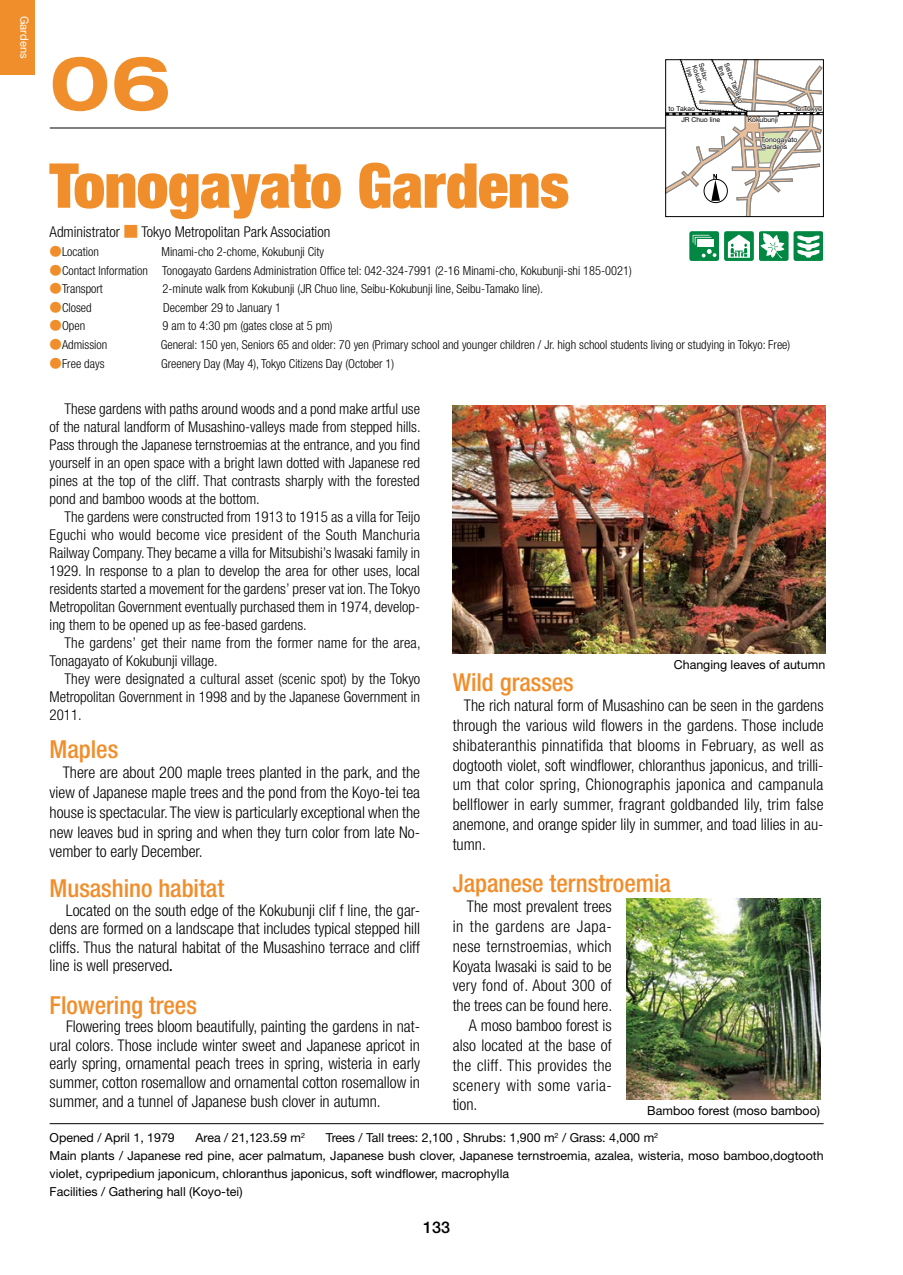
<style>
.page{position:relative;width:903px;height:1275px;background:#fff}
.page>*{position:absolute;margin:0;border:0;box-sizing:border-box;transform-origin:0 0}
.t1{font:700 expanded 74.38px "Helvetica Neue LT Std";color:#f18e2c}
.t2{font:900 condensed 61.95px "Helvetica Neue LT Std";color:#f18e2c}
.t3{font:500 condensed 24.85px "Helvetica Neue LT Std";color:#f18e2c}
.t4{font:300 condensed 16.1px/19.8px "Helvetica Neue LT Std";color:#000;text-align:justify}
.t5{font:300 condensed 16.1px "Helvetica Neue LT Std";letter-spacing:.02em;color:#000}
.t6{font:300 condensed 16.1px "Helvetica Neue LT Std";letter-spacing:.03em;color:#000}
.t7{font:500 16.1px "Helvetica Neue LT Std";color:#000}
.t8{font:300 condensed 14.88px/18px "Helvetica Neue LT Std";color:#000;text-align:justify}
.t9{font:300 condensed 12.42px "Helvetica Neue LT Std";color:#000}
.t10{font:12.42px/18px "Helvetica Neue LT Std";color:#000}
.t11{font:300 condensed 12.42px "Helvetica Neue LT Std";color:#040000}
.t12{font:11.2px "Helvetica Neue LT Std";color:#fff}
.t13{font:6.83px/6.8px "Helvetica Neue LT Std";color:#000}
.t14{font:6.83px/13.7px "Helvetica Neue LT Std";color:#000;scale:.93 1}
.s1{font-family:"Gothic BBB Pro";font-weight:500;font-stretch:normal;color:#f18e2c}
.s2{color:#040000}
.s3{font-weight:500;font-size:14.88px}
</style>
<div class="page">
<hr style="left:50px;top:128px;width:615px;height:1px;background:#000">
<hr style="left:50px;top:1123px;width:773px;height:1px;background:#000">
<img style="left:453px;top:406px;width:372px;height:247px">
<svg style="left:667px;top:61px;width:155px;height:154px"></svg>
<div style="left:665px;top:59px;width:159px;height:158px;border:1px solid #000"></div>
<img style="left:627px;top:898px;width:193px;height:201px">
<svg style="left:689px;top:231px;width:134px;height:30px"></svg>
<div style="left:0;top:0;width:35px;height:74px;background:#f18e2c"></div>
<p class="t12" style="left:31px;top:16px;width:44px;rotate:90deg">Gardens</p>
<h1 class="t1" style="left:50px;top:37px;width:123px">06</h1>
<h2 class="t2" style="left:50px;top:146px;width:521px">Tonogayato Gardens</h2>
<p class="t14" style="left:707px;top:61px;width:22px;rotate:72deg">Seibu&shy;line</p>
<p class="t14" style="left:730px;top:62px;width:46px;line-height:6.6px;rotate:69deg">Seibu-Tamako line</p>
<p class="t14" style="left:701px;top:63px;width:32px;rotate:72deg">Kokubunji</p>
<p class="t13" style="left:681px;top:103px;width:40px;line-height:11px;text-indent:-13px">to Takao<br>JR Chuo line</p>
<p class="t13" style="left:748px;top:116px;width:32px">Kokubunji</p>
<p class="t13" style="left:795px;top:105px;width:28px">to Tokyo</p>
<p class="t13" style="left:761px;top:136px;width:38px">Tonogayato<br>Gardens</p>
<p class="t8" style="left:50px;top:223px;width:282px">Administrator <span class="s1">■</span> Tokyo Metropolitan Park Association</p>
<p class="t11" style="left:50px;top:244px;width:51px"><span class="s1">●</span>Location</p>
<p class="t9" style="left:161px;top:244px;width:164px">Minami-cho 2-chome, Kokubunji City</p>
<p class="t9" style="left:50px;top:263px;width:584px"><span class="s1">●</span><span class="s2">Contact Information</span> Tonogayato Gardens Administration Office tel: 042-324-7991 (2-16 Minami-cho, Kokubunji-shi 185-0021)</p>
<p class="t11" style="left:50px;top:282px;width:55px"><span class="s1">●</span>Transport</p>
<p class="t9" style="left:162px;top:282px;width:382px">2-minute walk from Kokubunji (JR Chuo line, Seibu-Kokubunji line, Seibu-Tamako line).</p>
<p class="t11" style="left:50px;top:300px;width:44px"><span class="s1">●</span>Closed</p>
<p class="t9" style="left:163px;top:300px;width:119px">December 29 to January 1</p>
<p class="t11" style="left:50px;top:319px;width:37px"><span class="s1">●</span>Open</p>
<p class="t9" style="left:163px;top:319px;width:172px">9 am to 4:30 pm (gates close at 5 pm)</p>
<p class="t11" style="left:50px;top:337px;width:59px"><span class="s1">●</span>Admission</p>
<p class="t9" style="left:161px;top:337px;width:631px">General: 150 yen, Seniors 65 and older: 70 yen (Primary school and younger children / Jr. high school students living or studying in Tokyo: Free)</p>
<p class="t11" style="left:50px;top:356px;width:56px"><span class="s1">●</span>Free days</p>
<p class="t9" style="left:161px;top:356px;width:235px">Greenery Day (May 4), Tokyo Citizens Day (October 1)</p>
<p class="t8" style="left:50px;top:400px;width:372px;text-indent:15px">These gardens with paths around woods and a pond make artful use of the natural landform of Musashino-valleys made from stepped hills.<br>Pass through the Japanese ternstroemias at the entrance, and you find yourself in an open space with a bright lawn dotted with Japanese red pines at the top of the cliff. That contrasts sharply with the forested pond and bamboo woods at the bottom.</p>
<p class="t8" style="left:50px;top:507px;width:372px;text-indent:15px">The gardens were constructed from 1913 to 1915 as a villa for Teijo Eguchi who would become vice president of the South Manchuria Railway Company. They became a villa for Mitsubishi’s Iwasaki family in 1929. In response to a plan to develop the area for other uses, local residents started a movement for the gardens’ preser vat ion. The Tokyo Metropolitan Government eventually purchased them in 1974, develop&shy;ing them to be opened up as fee-based gardens.</p>
<p class="t8" style="left:50px;top:633px;width:372px;text-indent:15px">The gardens’ get their name from the former name for the area,<br>Tonagayato of Kokubunji village.</p>
<p class="t8" style="left:50px;top:669px;width:372px;text-indent:15px">They were designated a cultural asset (scenic spot) by the Tokyo Metropolitan Government in 1998 and by the Japanese Government in 2011.</p>
<h3 class="t3" style="left:50px;top:734px;width:70px">Maples</h3>
<p class="t4" style="left:50px;top:762px;width:372px;text-indent:13px">There are about 200 maple trees planted in the park, and the view of Japanese maple trees and the pond from the Koyo-tei tea house is spectacular. The view is particularly exceptional when the new leaves bud in spring and when they turn color from late No&shy;vember to early December.</p>
<h3 class="t3" style="left:50px;top:873px;width:176px">Musashino habitat</h3>
<p class="t4" style="left:50px;top:900px;width:372px;line-height:18.6px;text-indent:16px">Located on the south edge of the Kokubunji clif f line, the gar&shy;dens are formed on a landscape that includes typical stepped hill cliffs. Thus the natural habitat of the Musashino terrace and cliff line is well preserved<span class="s3">.</span></p>
<h3 class="t3" style="left:50px;top:990px;width:149px">Flowering trees</h3>
<p class="t4" style="left:50px;top:1017px;width:372px;line-height:18.6px;text-indent:16px">Flowering trees bloom beautifully, painting the gardens in nat&shy;ural colors. Those include winter sweet and Japanese apricot in early spring, ornamental peach trees in spring, wisteria in early summer, cotton rosemallow and ornamental cotton rosemallow in summer, and a tunnel of Japanese bush clover in autumn.</p>
<p class="t10" style="left:674px;top:655px;width:153px">Changing leaves of autumn</p>
<h3 class="t3" style="left:453px;top:668px;width:123px">Wild grasses</h3>
<p class="t4" style="left:453px;top:695px;width:372px;text-indent:11px">The rich natural form of Musashino can be seen in the gardens through the various wild flowers in the gardens. Those include shibateranthis pinnatifida that blooms in February, as well as dogtooth violet, soft windflower, chloranthus japonicus, and trilli&shy;um that color spring, Chionographis japonica and campanula bellflower in early summer, fragrant goldbanded lily, trim false anemone, and orange spider lily in summer, and toad lilies in au&shy;tumn.</p>
<h3 class="t3" style="left:453px;top:868px;width:220px">Japanese ternstroemia</h3>
<p class="t4" style="left:467px;top:896px;width:146px">The most prevalent trees</p>
<p class="t6" style="left:453px;top:917px;width:160px">in the gardens are Japa-</p>
<p class="t5" style="left:453px;top:937px;width:161px">nese ternstroemias, which</p>
<p class="t4" style="left:453px;top:956px;width:160px">Koyata Iwasaki is said to be</p>
<p class="t4" style="left:453px;top:976px;width:160px">very fond of. About 300 of</p>
<p class="t4" style="left:453px;top:995px;width:161px">the trees can be found here.</p>
<p class="t4" style="left:469px;top:1015px;width:144px">A moso bamboo forest is</p>
<p class="t4" style="left:453px;top:1035px;width:160px">also located at the base of</p>
<p class="t5" style="left:453px;top:1056px;width:160px">the cliff. This provides the</p>
<p class="t6" style="left:453px;top:1076px;width:160px">scenery with some varia-</p>
<p class="t4" style="left:453px;top:1095px;width:26px">tion.</p>
<p class="t10" style="left:647px;top:1101px;width:174px">Bamboo forest (moso bamboo)</p>
<p class="t10" style="left:50px;top:1128px;width:775px;text-indent:276px">Trees / Tall trees: 2,100 , Shrubs: 1,900 m<sup>2</sup> / Grass: 4,000 m<sup>2<br></sup>Main plants / Japanese red pine, acer palmatum, Japanese bush clover, Japanese ternstroemia, azalea, wisteria, moso bamboo,dogtooth violet, cypripedium japonicum, chloranthus japonicus, soft windflower, macrophylla<br>Facilities / Gathering hall (Koyo-tei)</p>
<p class="t10" style="left:50px;top:1128px;width:127px">Opened / April 1, 1979</p>
<p class="t10" style="left:196px;top:1128px;width:111px">Area / 21,123.59 m<sup>2</sup></p>
<p class="t7" style="left:423px;top:1217px;width:28px">133</p>
</div>
